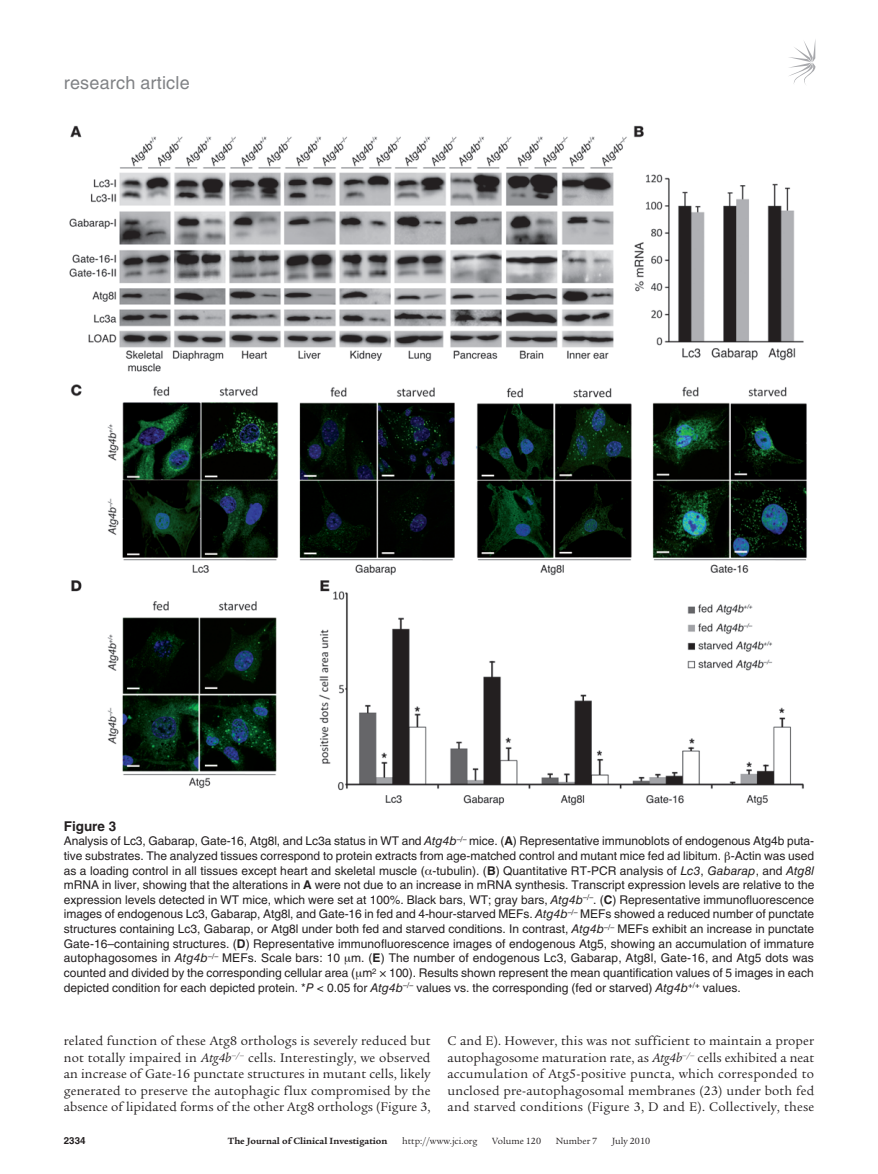
<style>
.page{position:relative;width:878px;height:1174px;background:#fff}
.page>*{position:absolute;margin:0;border:0;box-sizing:border-box;transform-origin:0 0}
.t1{font:18px "Helvetica LT Std";letter-spacing:.01em;color:#808285}
.t2{font:13.5px/16.5px "Legacy Serif Std";letter-spacing:.01em;color:#231f20;text-align:justify}
.t3{font:700 13.5px "Helvetica LT Std";color:#231f20}
.t4{font:12px/14.7px "Helvetica LT Std";color:#231f20;text-align:justify}
.t5{font:9.75px "Legacy Serif Std";color:#231f20}
.t6{font:700 9.75px "Legacy Serif Std";color:#231f20}
.t7{font:700 9.75px "Helvetica LT Std";color:#231f20}
.s1{font-style:italic}
.s2{font-weight:700}
</style>
<div class="page">
<svg style="left:789px;top:41px;width:26px;height:44px"></svg>
<img style="left:69px;top:125px;width:738px;height:681px">
<h1 class="t1" style="left:64px;top:72px;width:127px">research article</h1>
<p class="t3" style="left:64px;top:817px;width:54px">Figure 3</p>
<p class="t4" style="left:64px;top:833px;width:752px">Analysis of Lc3, Gabarap, Gate-16, Atg8l, and Lc3a status in WT and <span class="s1">Atg4b</span><sup>–/–</sup> mice. (<span class="s2">A</span>) Representative immunoblots of endogenous Atg4b puta&shy;tive substrates. The analyzed tissues correspond to protein extracts from age-matched control and mutant mice fed ad libitum. -Actin was used as a loading control in all tissues except heart and skeletal muscle ( -tubulin). (<span class="s2">B</span>) Quantitative RT-PCR analysis of <span class="s1">Lc3</span>, <span class="s1">Gabarap</span>, and <span class="s1">Atg8l </span>mRNA in liver, showing that the alterations in <span class="s2">A</span> were not due to an increase in mRNA synthesis. Transcript expression levels are relative to the expression levels detected in WT mice, which were set at 100%. Black bars, WT; gray bars, <span class="s1">Atg4b</span><sup>–/–</sup>. (<span class="s2">C</span>) Representative immunofluorescence images of endogenous Lc3, Gabarap, Atg8l, and Gate-16 in fed and 4-hour-starved MEFs. <span class="s1">Atg4b</span><sup>–/–</sup> MEFs showed a reduced number of punctate structures containing Lc3, Gabarap, or Atg8l under both fed and starved conditions. In contrast, <span class="s1">Atg4b</span><sup>–/–</sup> MEFs exhibit an increase in punctate Gate-16–containing structures. (<span class="s2">D</span>) Representative immunofluorescence images of endogenous Atg5, showing an accumulation of immature autophagosomes in <span class="s1">Atg4b</span><sup>–/–</sup> MEFs. Scale bars: 10 m. (<span class="s2">E</span>) The number of endogenous Lc3, Gabarap, Atg8l, Gate-16, and Atg5 dots was counted and divided by the corresponding cellular area ( m<sup>2</sup> × 100). Results shown represent the mean quantification values of 5 images in each depicted condition for each depicted protein. *<span class="s1">P</span> &lt; 0.05 for <span class="s1">Atg4b</span><sup>–/–</sup> values vs. the corresponding (fed or starved) <span class="s1">Atg4b</span><sup>+/+</sup> values.</p>
<p class="t2" style="left:64px;top:1032px;width:368px">related function of these Atg8 orthologs is severely reduced but not totally impaired in <span class="s1">Atg4b</span><sup>–/–</sup> cells. Interestingly, we observed an increase of Gate-16 punctate structures in mutant cells, likely generated to preserve the autophagic flux compromised by the absence of lipidated forms of the other Atg8 orthologs (Figure 3,</p>
<p class="t2" style="left:447px;top:1032px;width:368px">C and E). However, this was not sufficient to maintain a proper autophagosome maturation rate, as <span class="s1">Atg4b</span><sup>–/–</sup> cells exhibited a neat accumulation of Atg5-positive puncta, which corresponded to unclosed pre-autophagosomal membranes (23) under both fed and starved conditions (Figure 3, D and E). Collectively, these</p>
<p class="t7" style="left:64px;top:1134px;width:23px">2334</p>
<p class="t6" style="left:228px;top:1135px;width:161px">The Journal of Clinical Investigation</p>
<p class="t5" style="left:402px;top:1135px;width:77px">http://www.jci.org</p>
<p class="t5" style="left:492px;top:1135px;width:50px">Volume 120</p>
<p class="t5" style="left:556px;top:1135px;width:43px">Number 7</p>
<p class="t5" style="left:612px;top:1135px;width:40px">July 2010</p>
</div>
